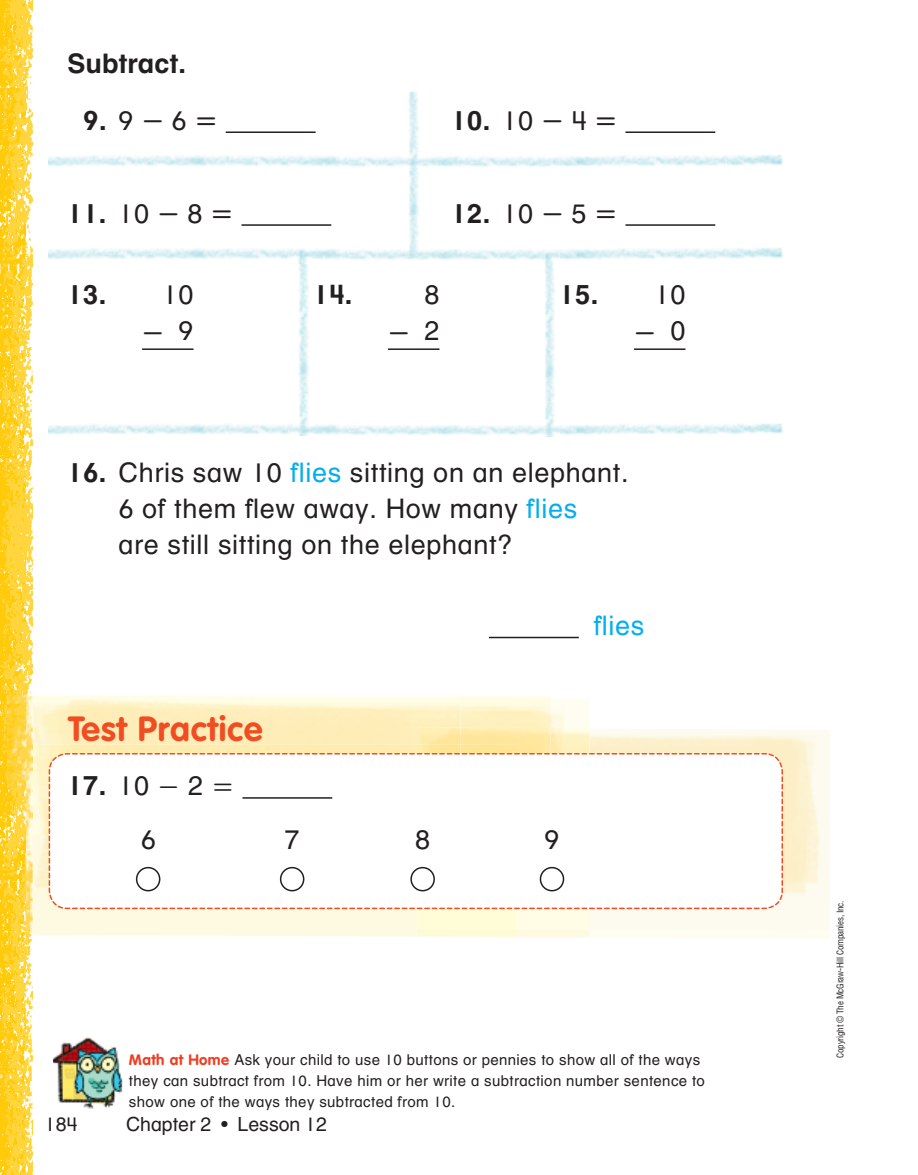
<style>
.page{position:relative;width:918px;height:1175px;background:#fff}
.page>*{position:absolute;margin:0;border:0;box-sizing:border-box;transform-origin:0 0}
.t1{font:700 34.5px "VAG Rounded Std";letter-spacing:.025em;color:#f04d22}
.t2{font:27px/36px "Macm Helv OTF";letter-spacing:.025em;color:#231f20;text-align:center}
.t3{font:700 27px "Macm Helv OTF";color:#231f20}
.t4{font:600 27px "Uni Math";color:#231f20}
.t5{font:27px "Macm Helv OTF";letter-spacing:.025em;color:#00aeef}
.t6{font:19.5px "Macm Helv OTF";color:#231f20}
.t7{font:15px/21px "Macm Helv OTF";letter-spacing:.025em;color:#231f20}
.t8{font:condensed 9px "Helvetica LT Std";letter-spacing:-.02em;color:#231f20}
.s1{font-weight:400}
.s2{font-family:"Uni Math";font-weight:600}
.s3{font-family:"Macm Helv OTF";font-weight:400}
.s4{font-weight:700}
.s5{color:#00aeef}
.s6{font-family:"Uni Math"}
.s7{font-family:"VAG Rounded Std";font-weight:700;color:#ef3e22}
</style>
<div class="page">
<img style="left:0;top:0;width:32px;height:1174px">
<img style="left:53px;top:1037px;width:70px;height:72px">
<div style="left:589px;top:931px;width:241px;height:7px;background:#fffdf0"></div>
<img style="left:516px;top:728px;width:314px;height:203px">
<img style="left:26px;top:787px;width:6px;height:147px">
<img style="left:25px;top:833px;width:1px;height:101px">
<img style="left:461px;top:698px;width:129px;height:30px">
<img style="left:416px;top:929px;width:173px;height:8px">
<img style="left:8px;top:695px;width:24px;height:92px">
<svg style="left:461px;top:696px;width:89px;height:2px"></svg>
<img style="left:461px;top:727px;width:89px;height:25px">
<img style="left:30px;top:695px;width:2px;height:91px">
<img style="left:32px;top:835px;width:484px;height:101px">
<div style="left:416px;top:909px;width:100px;height:20px;background:#fffcd8"></div>
<img style="left:426px;top:744px;width:90px;height:8px">
<img style="left:32px;top:744px;width:394px;height:91px">
<svg style="left:48px;top:752px;width:736px;height:157px"></svg>
<hr style="left:242px;top:797px;width:90px;height:1px;background:#231f20">
<div style="left:136px;top:867px;width:24px;height:24px;border:2px solid #231f20;border-radius:50%"></div>
<div style="left:280px;top:867px;width:24px;height:24px;border:2px solid #231f20;border-radius:50%"></div>
<div style="left:410px;top:867px;width:25px;height:24px;border:2px solid #231f20;border-radius:50%"></div>
<div style="left:540px;top:867px;width:24px;height:24px;border:2px solid #231f20;border-radius:50%"></div>
<hr style="left:226px;top:131px;width:90px;height:2px;background:#231f20">
<hr style="left:625px;top:131px;width:90px;height:2px;background:#231f20">
<hr style="left:242px;top:224px;width:89px;height:2px;background:#231f20">
<hr style="left:625px;top:224px;width:90px;height:2px;background:#231f20">
<hr style="left:142px;top:348px;width:51px;height:2px;background:#231f20">
<hr style="left:388px;top:348px;width:51px;height:2px;background:#231f20">
<hr style="left:634px;top:348px;width:51px;height:2px;background:#231f20">
<hr style="left:489px;top:636px;width:90px;height:2px;background:#231f20">
<img style="left:408px;top:91px;width:11px;height:153px">
<img style="left:48px;top:155px;width:735px;height:12px">
<img style="left:403px;top:151px;width:20px;height:20px">
<img style="left:48px;top:244px;width:735px;height:16px">
<img style="left:294px;top:249px;width:19px;height:171px">
<img style="left:540px;top:252px;width:19px;height:168px">
<img style="left:48px;top:420px;width:735px;height:17px">
<p class="t3" style="left:67px;top:53px;width:120px">Subtract.</p>
<p class="t3" style="left:83px;top:109px;width:135px">9. <span class="s1">9</span> <span class="s2">-</span> <span class="s1">6</span> <span class="s2">=</span></p>
<p class="t3" style="left:451px;top:109px;width:167px">10. <span class="s1">10</span> <span class="s2">-</span> <span class="s1">4</span> <span class="s2">=</span></p>
<p class="t3" style="left:67px;top:202px;width:167px">11. <span class="s1">10</span> <span class="s2">-</span> <span class="s1">8</span> <span class="s2">=</span></p>
<p class="t3" style="left:451px;top:202px;width:167px">12. <span class="s1">10</span> <span class="s2">-</span> <span class="s1">5</span> <span class="s2">=</span></p>
<p class="t3" style="left:67px;top:284px;width:127px">13. <span class="s1">10</span></p>
<p class="t4" style="left:142px;top:320px;width:53px">- <span class="s3">9</span></p>
<p class="t3" style="left:313px;top:284px;width:40px">14.</p>
<p class="t2" style="left:424px;top:279px;width:17px">8</p>
<p class="t4" style="left:388px;top:320px;width:53px">- <span class="s3">2</span></p>
<p class="t3" style="left:559px;top:284px;width:128px">15. <span class="s1">10</span></p>
<p class="t4" style="left:634px;top:320px;width:53px">- <span class="s3">0</span></p>
<p class="t2" style="left:118px;top:456px;width:512px;text-align:left;text-indent:-51px"><span class="s4">16.</span> Chris saw 10 <span class="s5">flies</span> sitting on an elephant.<br>6 of them flew away. How many <span class="s5">flies<br></span>are still sitting on the elephant?</p>
<p class="t1" style="left:68px;top:714px;width:196px">Test Practice</p>
<p class="t2" style="left:67px;top:761px;width:168px;line-height:54px"><span class="s4">17.</span> 10 <span class="s6">-</span> 2 <span class="s6">=<br></span>6</p>
<p class="t2" style="left:285px;top:824px;width:17px">7</p>
<p class="t2" style="left:415px;top:824px;width:17px">8</p>
<p class="t2" style="left:545px;top:824px;width:16px">9</p>
<p class="t5" style="left:594px;top:615px;width:52px">flies</p>
<p class="t7" style="left:129px;top:1050px;width:577px"><span class="s7">Math at Home</span> Ask your child to use 10 buttons or pennies to show all of the ways they can subtract from 10. Have him or her write a subtraction number sentence to show one of the ways they subtracted from 10.</p>
<p class="t6" style="left:45px;top:1116px;width:34px">184</p>
<p class="t6" style="left:126px;top:1116px;width:202px">Chapter 2 • Lesson 12</p>
<p class="t8" style="left:836px;top:1058px;width:159px;rotate:-90deg">Copyright © The McGraw-Hill Companies, Inc.</p>
</div>
